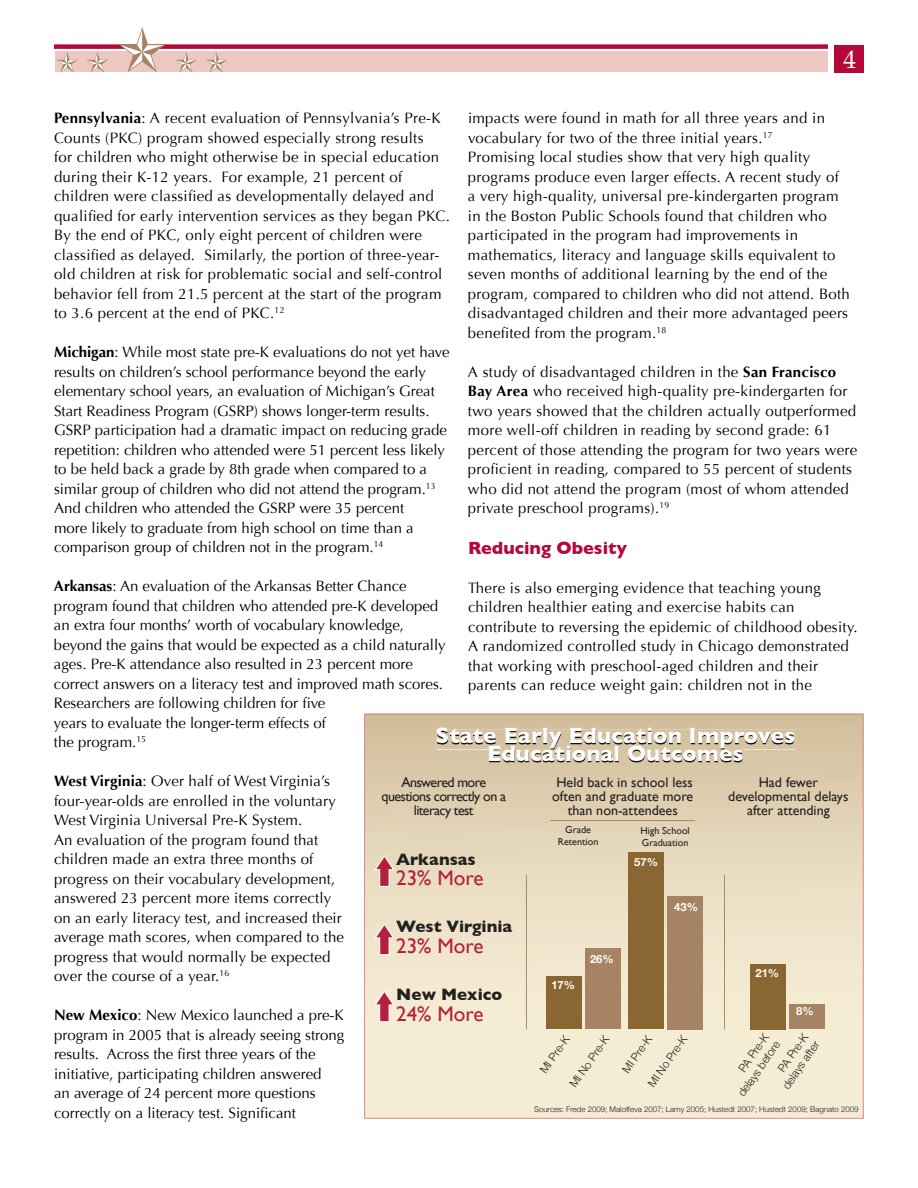
<style>
.page{position:relative;width:918px;height:1188px;background:#fff}
.page>*{position:absolute;margin:0;border:0;box-sizing:border-box;transform-origin:0 0}
.t1{font:25.5px "Book Antiqua";color:#fff}
.t2{font:700 22.5px/18px "Gill Sans";color:#fff;text-align:center}
.t3{font:21px "Gill Sans";color:#b31f3c}
.t4{font:700 18px "Gill Sans";color:#b30838}
.t5{font:700 16.8px "Gill Sans";color:#232020}
.t6{font:15px/19.5px "Optima";letter-spacing:.01em;color:#000}
.t7{font:14.1px/14.1px "Gill Sans";color:#232020;text-align:center}
.t8{font:14.1px/14.1px "Gill Sans";letter-spacing:-.04em;color:#232020;text-align:center}
.t9{font:300 11.25px/13.5px "Helvetica Neue";color:#242020;text-align:right}
.t10{font:700 11.25px "Helvetica Neue";color:#fff}
.t11{font:10.05px/12.1px "Gill Sans";color:#242020}
.t12{font:300 7.8px "Helvetica Neue";color:#242020}
.s1{font-weight:700}
</style>
<div class="page">
<div style="left:834px;top:45px;width:30px;height:27px;background:#b30838"></div>
<div style="left:54px;top:44px;width:774px;height:5px;background:#b30838"></div>
<div style="left:55px;top:51px;width:773px;height:21px;background:#edc7c2"></div>
<svg style="left:118px;top:27px;width:48px;height:45px"></svg>
<svg style="left:87px;top:52px;width:21px;height:20px"></svg>
<svg style="left:56px;top:52px;width:22px;height:20px"></svg>
<svg style="left:206px;top:52px;width:21px;height:20px"></svg>
<svg style="left:175px;top:52px;width:22px;height:20px"></svg>
<svg style="left:364px;top:714px;width:499px;height:404px;background:#e9dcc1"></svg>
<svg style="left:437px;top:729px;width:358px;height:34px;background:#9a8c74"></svg>
<div style="left:667px;top:896px;width:36px;height:133px;background:#a68463"></div>
<div style="left:628px;top:853px;width:35px;height:176px;background:#8a6732"></div>
<div style="left:585px;top:949px;width:36px;height:80px;background:#a68463"></div>
<div style="left:546px;top:977px;width:35px;height:52px;background:#8a6732"></div>
<div style="left:790px;top:1004px;width:35px;height:25px;background:#a68463"></div>
<div style="left:751px;top:964px;width:35px;height:65px;background:#8a6732"></div>
<svg style="left:550px;top:820px;width:145px;height:1px"></svg>
<svg style="left:526px;top:875px;width:1px;height:155px"></svg>
<svg style="left:724px;top:875px;width:1px;height:155px"></svg>
<svg style="left:374px;top:855px;width:21px;height:32px"></svg>
<svg style="left:374px;top:923px;width:21px;height:32px"></svg>
<svg style="left:374px;top:990px;width:21px;height:32px"></svg>
<h1 class="t1" style="left:844px;top:45px;width:14px">4</h1>
<p class="t6" style="left:468px;top:108px;width:384px">impacts were found in math for all three years and in vocabulary for two of the three initial years.<sup>17<br></sup>Promising local studies show that very high quality programs produce even larger effects. A recent study of a very high-quality, universal pre-kindergarten program in the Boston Public Schools found that children who participated in the program had improvements in mathematics, literacy and language skills equivalent to seven months of additional learning by the end of the program, compared to children who did not attend. Both disadvantaged children and their more advantaged peers beneited from the program.<sup>18</sup></p>
<p class="t6" style="left:468px;top:362px;width:391px">A study of disadvantaged children in the <span class="s1">San Francisco Bay Area</span> who received high-quality pre-kindergarten for two years showed that the children actually outperformed more well-off children in reading by second grade: 61 percent of those attending the program for two years were proicient in reading, compared to 55 percent of students who did not attend the program (most of whom attended private preschool programs).<sup>19</sup></p>
<p class="t4" style="left:468px;top:540px;width:161px">Reducing Obesity</p>
<p class="t6" style="left:468px;top:578px;width:391px">There is also emerging evidence that teaching young children healthier eating and exercise habits can contribute to reversing the epidemic of childhood obesity.<br>A randomized controlled study in Chicago demonstrated that working with preschool-aged children and their parents can reduce weight gain: children not in the</p>
<h2 class="t2" style="left:436px;top:728px;width:361px">State Early Education Improves<br>Educational Outcomes</h2>
<p class="t6" style="left:54px;top:108px;width:397px"><span class="s1">Pennsylvania</span>: A recent evaluation of Pennsylvania’s Pre-K Counts (PKC) program showed especially strong results<br>for children who might otherwise be in special education during their K-12 years. For example, 21 percent of children were classiied as developmentally delayed and qualiied for early intervention services as they began PKC.<br>By the end of PKC, only eight percent of children were classiied as delayed. Similarly, the portion of three-year&shy;old children at risk for problematic social and self-control behavior fell from 21.5 percent at the start of the program to 3.6 percent at the end of PKC.<sup>12</sup></p>
<p class="t6" style="left:54px;top:342px;width:397px"><span class="s1">Michigan</span>: While most state pre-K evaluations do not yet have results on children’s school performance beyond the early elementary school years, an evaluation of Michigan’s Great Start Readiness Program (GSRP) shows longer-term results.<br>GSRP participation had a dramatic impact on reducing grade repetition: children who attended were 51 percent less likely to be held back a grade by 8th grade when compared to a similar group of children who did not attend the program.<sup>13<br></sup>And children who attended the GSRP were 35 percent<br>more likely to graduate from high school on time than a comparison group of children not in the program.<sup>14</sup></p>
<p class="t6" style="left:54px;top:576px;width:393px"><span class="s1">Arkansas</span>: An evaluation of the Arkansas Better Chance program found that children who attended pre-K developed an extra four months’ worth of vocabulary knowledge, beyond the gains that would be expected as a child naturally ages. Pre-K attendance also resulted in 23 percent more correct answers on a literacy test and improved math scores.<br>Researchers are following children for ive<br>years to evaluate the longer-term effects of<br>the program.<sup>15</sup></p>
<p class="t6" style="left:54px;top:771px;width:291px"><span class="s1">West Virginia</span>: Over half of West Virginia’s four-year-olds are enrolled in the voluntary West Virginia Universal Pre-K System.<br>An evaluation of the program found that children made an extra three months of progress on their vocabulary development, answered 23 percent more items correctly on an early literacy test, and increased their average math scores, when compared to the progress that would normally be expected over the course of a year.<sup>16</sup></p>
<p class="t6" style="left:54px;top:1005px;width:292px"><span class="s1">New Mexico</span>: New Mexico launched a pre-K program in 2005 that is already seeing strong results. Across the irst three years of the initiative, participating children answered<br>an average of 24 percent more questions correctly on a literacy test. Signiicant</p>
<p class="t7" style="left:728px;top:776px;width:122px">Had fewer developmental delays after attending</p>
<p class="t8" style="left:382px;top:776px;width:126px">Answered more questions correctly on a literacy test</p>
<p class="t5" style="left:396px;top:853px;width:81px">Arkansas</p>
<h3 class="t3" style="left:396px;top:869px;width:89px">23% More</h3>
<p class="t7" style="left:552px;top:776px;width:143px">Held back in school less often and graduate more than non-attendees</p>
<p class="t11" style="left:641px;top:825px;width:51px">High School<br>Graduation</p>
<p class="t11" style="left:558px;top:824px;width:42px;text-align:center">Grade<br>Retention</p>
<p class="t10" style="left:634px;top:855px;width:25px">57%</p>
<p class="t10" style="left:674px;top:900px;width:25px">43%</p>
<p class="t5" style="left:396px;top:920px;width:118px">West Virginia</p>
<h3 class="t3" style="left:396px;top:937px;width:89px">23% More</h3>
<p class="t10" style="left:590px;top:952px;width:25px">26%</p>
<p class="t10" style="left:755px;top:966px;width:25px">21%</p>
<p class="t10" style="left:551px;top:978px;width:25px">17%</p>
<p class="t5" style="left:396px;top:988px;width:108px">New Mexico</p>
<h3 class="t3" style="left:396px;top:1005px;width:89px">24% More</h3>
<p class="t10" style="left:796px;top:1004px;width:19px">8%</p>
<p class="t9" style="left:724px;top:1083px;width:66px;rotate:-55deg">PA Pre-K delays before</p>
<p class="t9" style="left:768px;top:1076px;width:57px;rotate:-55deg">PA Pre-K delays after</p>
<p class="t9" style="left:619px;top:1068px;width:44px;rotate:-55deg">MI Pre-K</p>
<p class="t9" style="left:645px;top:1082px;width:61px;rotate:-55deg">MI No Pre-K</p>
<p class="t9" style="left:537px;top:1068px;width:44px;rotate:-55deg">MI Pre-K</p>
<p class="t9" style="left:567px;top:1082px;width:61px;rotate:-55deg">MI No Pre-K</p>
<p class="t12" style="left:534px;top:1105px;width:326px">Sources: Frede 2009; Maloffeva 2007; Lamy 2005; Hustedt 2007; Hustedt 2009; Bagnato 2009</p>
</div>
